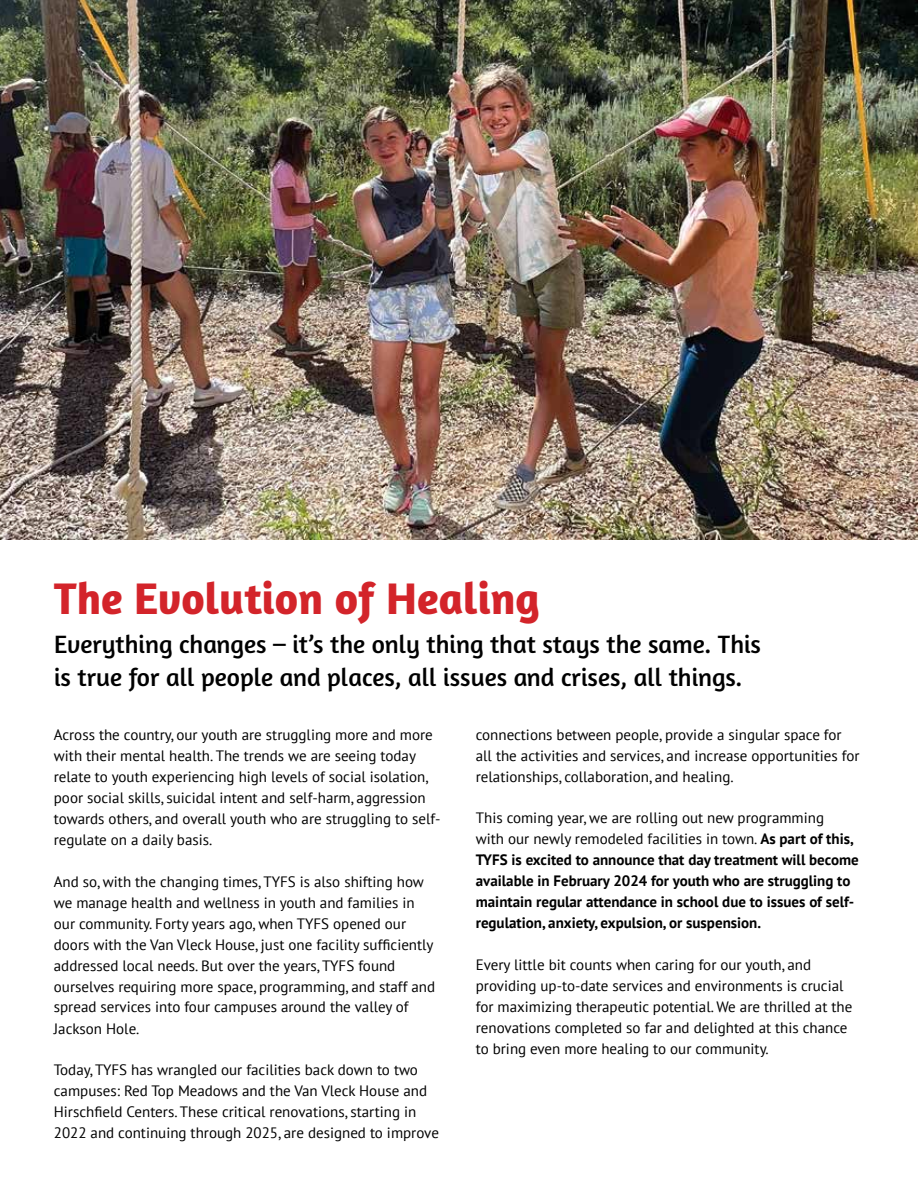
<style>
.page{position:relative;width:918px;height:1188px;background:#fff}
.page>*{position:absolute;margin:0;border:0;box-sizing:border-box;transform-origin:0 0}
.t1{font:700 45px "Amaranth";color:#d3242a}
.t2{font:25.5px/33px "Amaranth";color:#000}
.t3{font:15px/21px "PT Sans";color:#000}
.t4{font:700 15px/21px "PT Sans";color:#000}
.s1{font-weight:400}
</style>
<div class="page">
<img style="left:0;top:0;width:918px;height:540px">
<h1 class="t1" style="left:54px;top:570px;width:487px">The Evolution of Healing</h1>
<h2 class="t2" style="left:54px;top:628px;width:709px">Everything changes – it’s the only thing that stays the same. This is true for all people and places, all issues and crises, all things.</h2>
<p class="t3" style="left:54px;top:724px;width:388px">Across the country, our youth are struggling more and more with their mental health. The trends we are seeing today relate to youth experiencing high levels of social isolation, poor social skills, suicidal intent and self-harm, aggression towards others, and overall youth who are struggling to self&shy;regulate on a daily basis.</p>
<p class="t3" style="left:54px;top:870px;width:383px">And so, with the changing times, TYFS is also shifting how we manage health and wellness in youth and families in our community. Forty years ago, when TYFS opened our doors with the Van Vleck House, just one facility sufficiently addressed local needs. But over the years, TYFS found ourselves requiring more space, programming, and staff and spread services into four campuses around the valley of Jackson Hole.</p>
<p class="t3" style="left:54px;top:1059px;width:387px">Today, TYFS has wrangled our facilities back down to two campuses: Red Top Meadows and the Van Vleck House and Hirschfield Centers. These critical renovations, starting in 2022 and continuing through 2025, are designed to improve</p>
<p class="t3" style="left:476px;top:724px;width:385px">connections between people, provide a singular space for all the activities and services, and increase opportunities for relationships, collaboration, and healing.</p>
<p class="t4" style="left:476px;top:807px;width:385px"><span class="s1">This coming year, we are rolling out new programming<br>with our newly remodeled facilities in town.</span> As part of this, TYFS is excited to announce that day treatment will become available in February 2024 for youth who are struggling to maintain regular attendance in school due to issues of self&shy;regulation, anxiety, expulsion, or suspension.</p>
<p class="t3" style="left:476px;top:954px;width:378px">Every little bit counts when caring for our youth, and providing up-to-date services and environments is crucial for maximizing therapeutic potential. We are thrilled at the renovations completed so far and delighted at this chance to bring even more healing to our community.</p>
</div>
